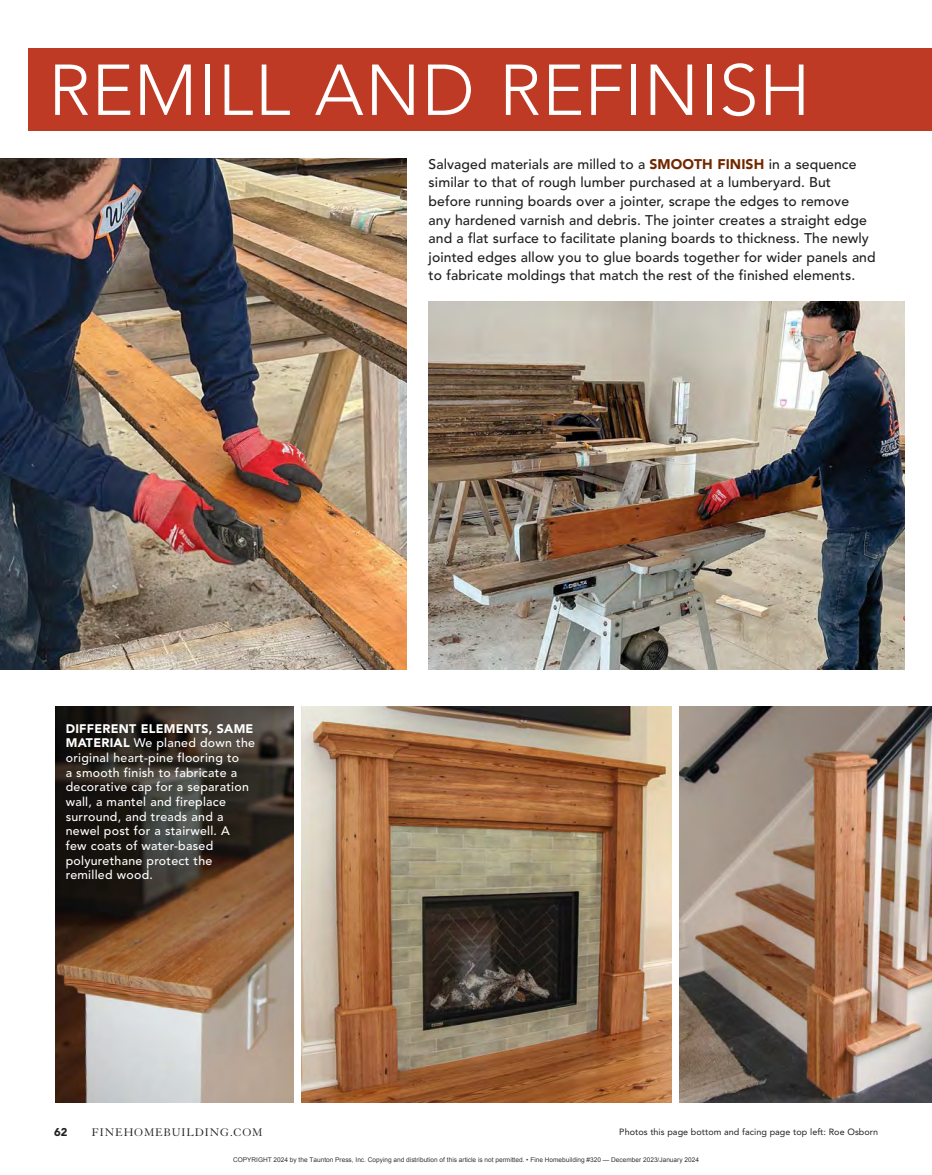
<style>
.page{position:relative;width:932px;height:1175px;background:#fff}
.page>*{position:absolute;margin:0;border:0;box-sizing:border-box;transform-origin:0 0}
.t1{font:300 71.1px "Avenir LT Std";letter-spacing:.01em;color:#fff}
.t2{font:500 13.95px/18.6px "Avenir LT Std";letter-spacing:.005em;color:#221e1f}
.t3{font:500 12.3px/14.7px "Avenir LT Std";letter-spacing:.02em;color:#fff}
.t4{font:12px "Granjon LT Std";letter-spacing:.07em;color:#221e1f}
.t5{font:900 11.25px "Avenir LT Std";color:#221e1f}
.t6{font:9px "Avenir LT Std";letter-spacing:.005em;color:#221e1f}
.t7{font:6.45px "Arial";color:rgb(0 0 0/.8)}
.s1{font-weight:900;color:#712800}
.s2{font-weight:900}
</style>
<div class="page">
<div style="left:29px;top:48px;width:903px;height:83px;background:#bf3a24"></div>
<img style="left:0;top:158px;width:406px;height:512px">
<img style="left:428px;top:302px;width:476px;height:368px">
<img style="left:302px;top:706px;width:369px;height:396px">
<img style="left:679px;top:706px;width:253px;height:396px">
<img style="left:55px;top:706px;width:239px;height:396px">
<p class="t1" style="left:48px;top:49px;width:763px">REMILL AND REFINISH</p>
<p class="t2" style="left:428px;top:155px;width:448px">Salvaged materials are milled to a <span class="s1">SMOOTH FINISH</span> in a sequence similar to that of rough lumber purchased at a lumberyard. But before running boards over a jointer, scrape the edges to remove<br>any hardened varnish and debris. The jointer creates a straight edge and a flat surface to facilitate planing boards to thickness. The newly jointed edges allow you to glue boards together for wider panels and to fabricate moldings that match the rest of the finished elements.</p>
<p class="t3" style="left:66px;top:721px;width:191px"><span class="s2">DIFFERENT ELEMENTS, SAME<br>MATERIAL</span> We planed down the original heart-pine flooring to<br>a smooth finish to fabricate a decorative cap for a separation wall, a mantel and fireplace surround, and treads and a newel post for a stairwell. A<br>few coats of water-based polyurethane protect the remilled wood.</p>
<p class="t5" style="left:54px;top:1125px;width:15px">62</p>
<p class="t4" style="left:92px;top:1126px;width:172px">FINEHOMEBUILDING.COM</p>
<p class="t6" style="left:619px;top:1126px;width:260px">Photos this page bottom and facing page top left: Roe Osborn</p>
<p class="t7" style="left:233px;top:1155px;width:467px">COPYRIGHT 2024 by the Taunton Press, Inc. Copying and distribution of this article is not permitted. • Fine Homebuilding #320 — December 2023/January 2024</p>
</div>
